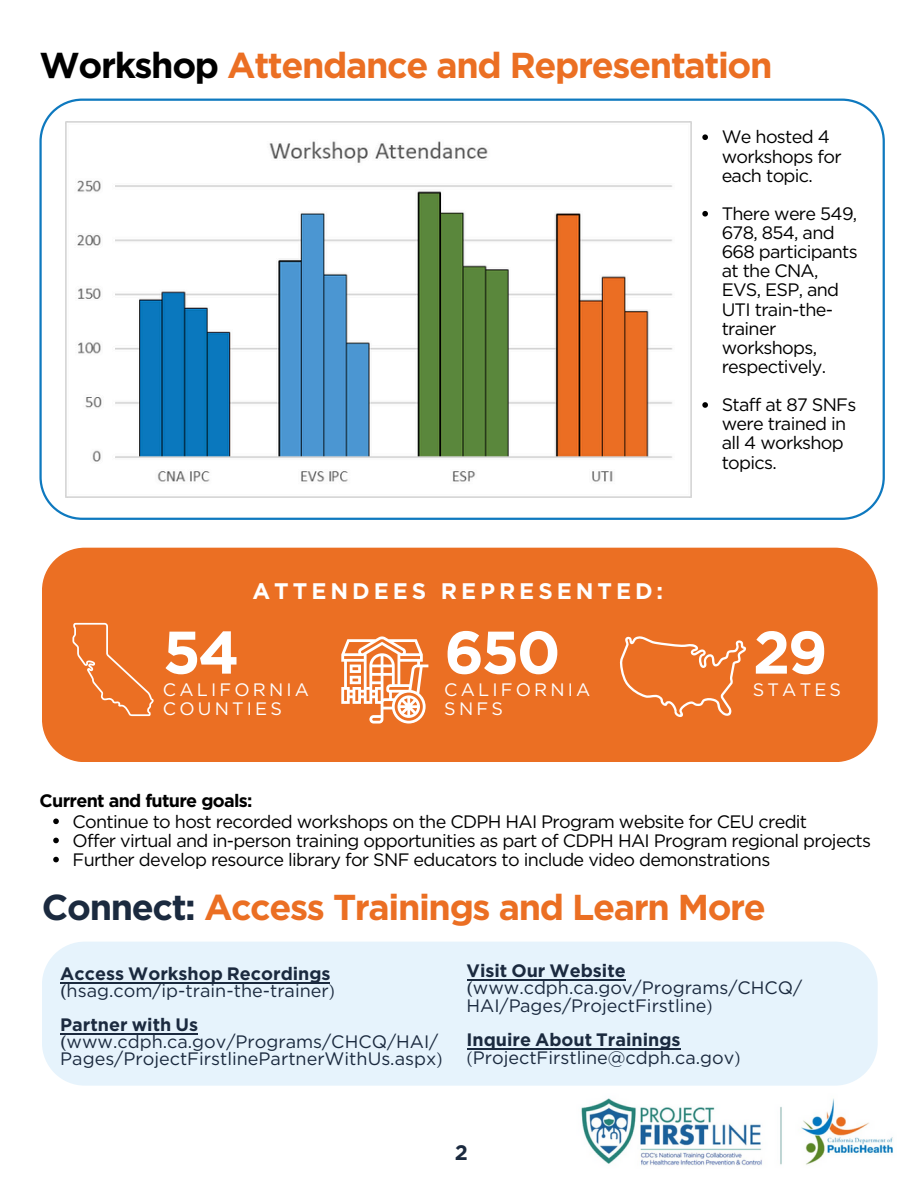
<style>
.page{position:relative;width:918px;height:1188px;background:#fff}
.page>*{position:absolute;margin:0;border:0;box-sizing:border-box;transform-origin:0 0}
.t1{font:700 60px "Gotham";letter-spacing:-.04em;color:#fff}
.t2{font:700 36px "Gotham";letter-spacing:-.04em;color:#eb6f23}
.t3{font:700 22.5px "Gotham";letter-spacing:.175em;color:#fff}
.t4{font:700 21px "Gotham";color:#1b2a3f}
.t5{font:18px/19.2px "Gotham";letter-spacing:-.04em;color:#000}
.t6{font:18px/17px "Gotham";color:#1b2a3f}
.t7{font:18px "Gotham";letter-spacing:.175em;color:#fff}
.t8{font:700 18px "Gotham";letter-spacing:-.04em;color:#000}
.s1{color:#000}
.s2{color:#1b2a3f}
.s3{font-weight:700}
.s4{font-family:"Minion Pro";font-weight:700}
.s5{font-family:"Minion Pro"}
</style>
<div class="page">
<svg style="left:39px;top:99px;width:845px;height:421px"></svg>
<img style="left:66px;top:121px;width:625px;height:376px">
<svg style="left:702px;top:134px;width:6px;height:6px"></svg>
<svg style="left:702px;top:211px;width:6px;height:6px"></svg>
<svg style="left:702px;top:402px;width:6px;height:6px"></svg>
<div style="left:42px;top:548px;width:835px;height:214px;background:#eb6f23;border-radius:43px"></div>
<svg style="left:341px;top:636px;width:87px;height:88px"></svg>
<svg style="left:72px;top:623px;width:82px;height:93px"></svg>
<svg style="left:619px;top:636px;width:127px;height:81px"></svg>
<div style="left:42px;top:942px;width:836px;height:144px;background:#e6f3fc"></div>
<img style="left:581px;top:1098px;width:313px;height:68px">
<svg style="left:53px;top:819px;width:6px;height:5px"></svg>
<svg style="left:53px;top:838px;width:6px;height:5px"></svg>
<svg style="left:53px;top:857px;width:6px;height:5px"></svg>
<hr style="left:61px;top:983px;width:269px;height:1px;background:#1b2a3f">
<hr style="left:61px;top:1033px;width:137px;height:1px;background:#1b2a3f">
<hr style="left:467px;top:979px;width:159px;height:1px;background:#1b2a3f">
<hr style="left:467px;top:1048px;width:213px;height:1px;background:#1b2a3f">
<h2 class="t2" style="left:39px;top:43px;width:735px"><span class="s1">Workshop</span> Attendance and Representation</h2>
<p class="t3" style="left:253px;top:577px;width:412px">ATTENDEES REPRESENTED:</p>
<h1 class="t1" style="left:163px;top:616px;width:78px">54</h1>
<p class="t7" style="left:163px;top:698px;width:121px">COUNTIES</p>
<p class="t7" style="left:163px;top:679px;width:148px">CALIFORNIA</p>
<p class="t8" style="left:40px;top:789px;width:214px">Current and future goals:</p>
<h1 class="t1" style="left:444px;top:616px;width:118px">650</h1>
<p class="t7" style="left:444px;top:698px;width:60px">SNFS</p>
<p class="t7" style="left:444px;top:679px;width:148px">CALIFORNIA</p>
<p class="t5" style="left:722px;top:127px;width:121px">We hosted 4 workshops for each topic.</p>
<p class="t5" style="left:722px;top:204px;width:138px">There were 549,<br>678, 854, and<br>668 participants at the CNA,<br>EVS, ESP, and<br>UTI train-the&shy;trainer workshops, respectively.</p>
<p class="t5" style="left:722px;top:395px;width:136px">Staff at 87 SNFs were trained in all 4 workshop topics.</p>
<h1 class="t1" style="left:753px;top:616px;width:76px">29</h1>
<p class="t7" style="left:753px;top:679px;width:90px">STATES</p>
<p class="t5" style="left:73px;top:811px;width:800px">Continue to host recorded workshops on the CDPH HAI Program website for CEU credit<br>Offer virtual and in-person training opportunities as part of CDPH HAI Program regional projects<br>Further develop resource library for SNF educators to include video demonstrations</p>
<h2 class="t2" style="left:42px;top:886px;width:726px"><span class="s2">Connect:</span> Access Trainings and Learn More</h2>
<p class="t6" style="left:467px;top:961px;width:337px;line-height:17.5px"><span class="s3">Visit Our Website </span><span class="s4">(</span>www.cdph.ca.gov/Programs/CHCQ/<br>HAI/P ages/ProjectFirstline<span class="s5">)</span></p>
<p class="t6" style="left:467px;top:1030px;width:276px;line-height:18.1px"><span class="s3">Inquire About Trainings </span><span class="s5">(</span>ProjectFirstline@cdph.ca.gov<span class="s5">)</span></p>
<p class="t6" style="left:60px;top:965px;width:276px"><span class="s3">Access Workshop Recordings </span><span class="s4">(</span>hsag.com/ip-train-the-trainer<span class="s5">)</span></p>
<p class="t6" style="left:60px;top:1016px;width:384px"><span class="s3">Partner with Us </span><span class="s4">(</span>www.cdph.ca.gov/Programs/CHCQ/HAI/<br>Pages/ProjectFirstlinePartnerWithUs.aspx<span class="s5">)</span></p>
<p class="t4" style="left:455px;top:1140px;width:15px">2</p>
</div>
